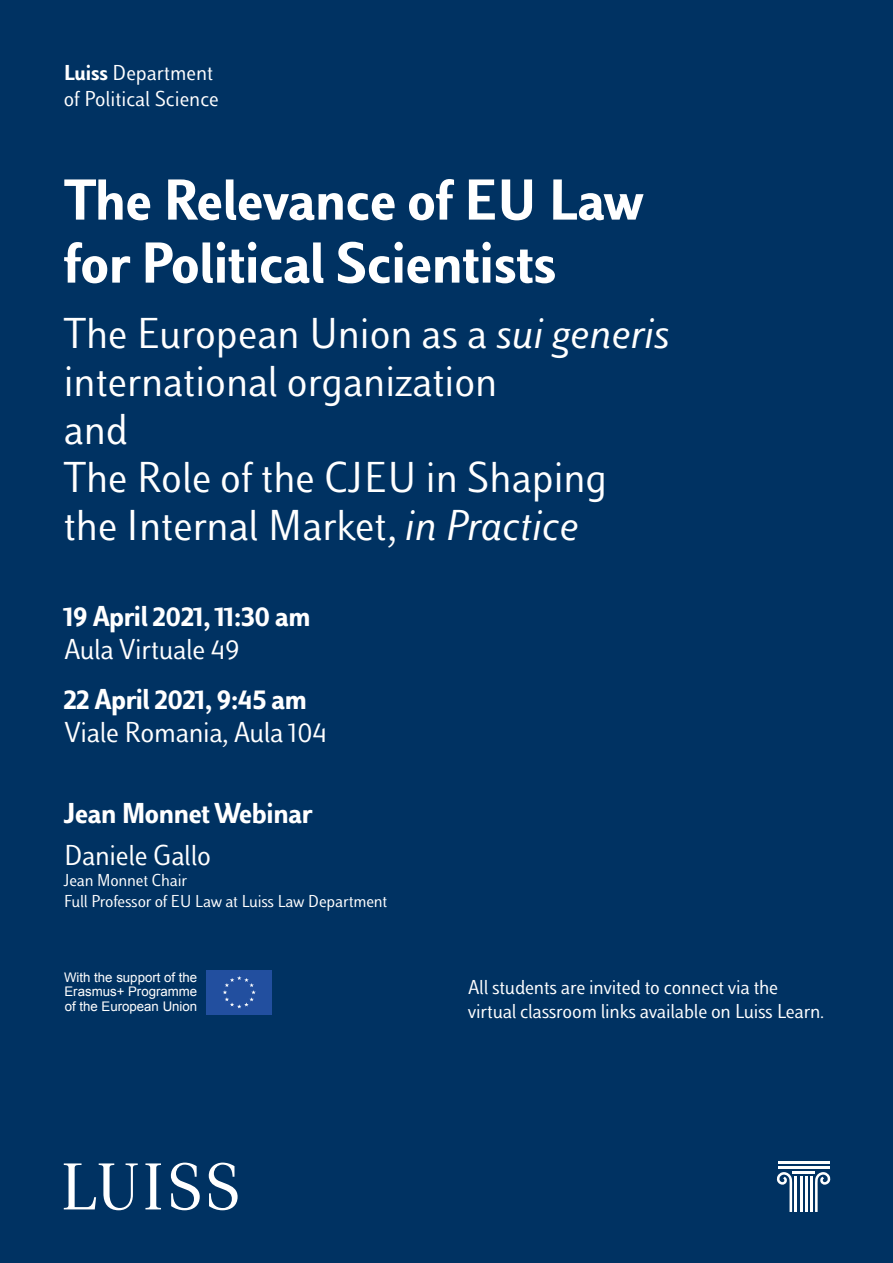
<style>
.page{position:relative;width:893px;height:1263px;background:#003262}
.page>*{position:absolute;margin:0;border:0;box-sizing:border-box;transform-origin:0 0}
.t1{font:700 60px/63px "Luiss Sans";color:#fff}
.t2{font:45px/48px "Luiss Sans";color:#fff}
.t3{font:700 30px "Luiss Sans";letter-spacing:-.01em;color:#fff}
.t4{font:30px "Luiss Sans";letter-spacing:-.01em;color:#fff}
.t5{font:22.5px/25.5px "Luiss Sans";color:#fff}
.t6{font:21px/24px "Luiss Sans";letter-spacing:-.01em;color:#fff}
.t7{font:18px/21px "Luiss Sans";letter-spacing:-.01em;color:#fff}
.t8{font:13.2px/14.5px "Arial";color:#fff;text-align:justify}
.s1{font-weight:700}
.s2{font-style:italic}
</style>
<div class="page">
<svg style="left:64px;top:1163px;width:74px;height:47px"></svg>
<svg style="left:145px;top:1163px;width:16px;height:46px"></svg>
<svg style="left:171px;top:1162px;width:29px;height:48px"></svg>
<svg style="left:209px;top:1162px;width:29px;height:48px"></svg>
<hr style="left:778px;top:1161px;width:51px;height:2px;background:#fff">
<hr style="left:778px;top:1166px;width:51px;height:2px;background:#fff">
<hr style="left:792px;top:1171px;width:23px;height:3px;background:#fff">
<hr style="left:795px;top:1176px;width:2px;height:36px;background:#fff">
<hr style="left:800px;top:1176px;width:2px;height:36px;background:#fff">
<hr style="left:805px;top:1176px;width:2px;height:36px;background:#fff">
<hr style="left:810px;top:1176px;width:2px;height:36px;background:#fff">
<svg style="left:777px;top:1172px;width:15px;height:40px"></svg>
<svg style="left:815px;top:1172px;width:15px;height:40px"></svg>
<div style="left:206px;top:970px;width:66px;height:44px;background:#224f9f"></div>
<svg style="left:223px;top:976px;width:33px;height:32px"></svg>
<p class="t5" style="left:64px;top:60px;width:156px"><span class="s1">Luiss</span> Department of Political Science</p>
<h1 class="t1" style="left:64px;top:167px;width:581px">The Relevance of EU Law for Political Scientists</h1>
<p class="t2" style="left:64px;top:309px;width:608px">The European Union as a <span class="s2">sui generis </span>international organization<br>and<br>The Role of the CJEU in Shaping the Internal Market, <span class="s2">in Practice</span></p>
<p class="t3" style="left:64px;top:597px;width:248px">19 April 2021, 11:30 am</p>
<p class="t4" style="left:64px;top:632px;width:177px">Aula Virtuale 49</p>
<p class="t3" style="left:64px;top:680px;width:245px">22 April 2021, 9:45 am</p>
<p class="t4" style="left:64px;top:715px;width:265px">Viale Romania, Aula 104</p>
<p class="t3" style="left:64px;top:795px;width:250px">Jean Monnet Webinar</p>
<p class="t4" style="left:64px;top:838px;width:149px">Daniele Gallo</p>
<p class="t7" style="left:64px;top:869px;width:325px">Jean Monnet Chair<br>Full Professor of EU Law at Luiss Law Department</p>
<p class="t8" style="left:64px;top:970px;width:135px">With the support of the Erasmus+ Programme of the European Union</p>
<p class="t6" style="left:468px;top:975px;width:358px">All students are invited to connect via the virtual classroom links available on Luiss Learn.</p>
</div>
